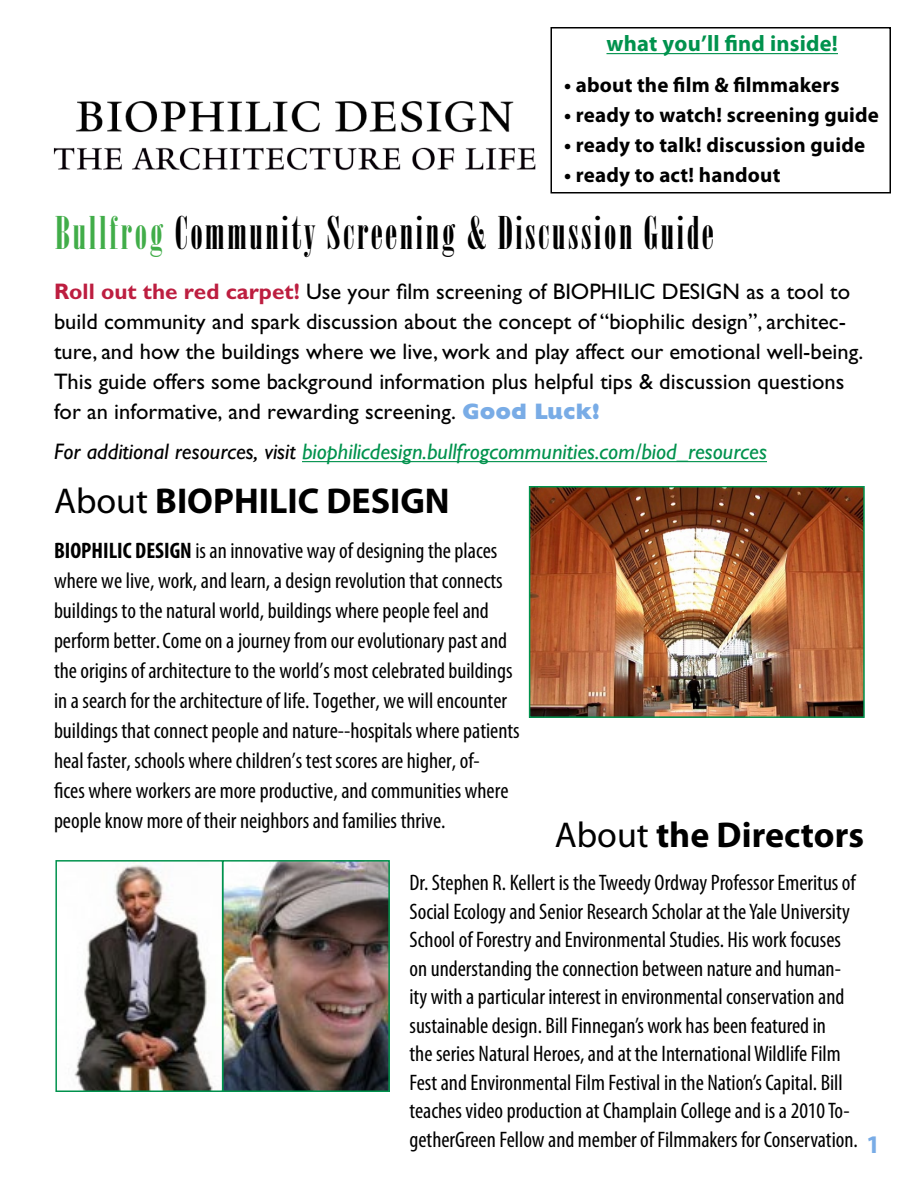
<style>
.page{position:relative;width:918px;height:1188px;background:#fff}
.page>*{position:absolute;margin:0;border:0;box-sizing:border-box;transform-origin:0 0}
.t1{font:45px "Onyx";letter-spacing:.06em;color:#000}
.t2{font:700 36px "Myriad Pro";color:#000}
.t3{font:700 25.5px "Myriad Pro";color:#79ace6}
.t4{font:condensed 22.5px/30px "Myriad Pro";color:#000}
.t5{font:22.5px/30px "Gill Sans";color:#000}
.t6{font:italic 22.5px "Gill Sans";color:#00924d}
.t7{font:700 22.5px "Myriad Pro";letter-spacing:.01em;color:#00924d}
.t8{font:700 21px "Myriad Pro";letter-spacing:.01em;color:#000}
.s1{color:#41ad49}
.s2{font-weight:700;color:#bd1e40}
.s3{font-weight:800;color:#79ace6}
.s4{color:#000}
.s5{font-weight:400}
.s6{font-weight:700}
</style>
<div class="page">
<img style="left:532px;top:489px;width:330px;height:226px">
<div style="left:529px;top:486px;width:336px;height:232px;border:2px solid #00924d"></div>
<hr style="left:302px;top:461px;width:465px;height:1px;background:#00924d">
<img style="left:74px;top:863px;width:313px;height:226px">
<div style="left:222px;top:860px;width:168px;height:232px;border:2px solid #00924d"></div>
<hr style="left:607px;top:53px;width:231px;height:1px;background:#00924d">
<div style="left:550px;top:27px;width:341px;height:167px;border:2px solid #000"></div>
<img style="left:53px;top:101px;width:483px;height:70px">
<div style="left:55px;top:860px;width:168px;height:232px;border:2px solid #00924d"></div>
<p class="t7" style="left:607px;top:29px;width:233px">what you’ll find inside!</p>
<p class="t8" style="left:564px;top:71px;width:277px">• about the film &amp; filmmakers</p>
<p class="t8" style="left:564px;top:101px;width:317px">• ready to watch! screening guide</p>
<p class="t8" style="left:564px;top:131px;width:303px">• ready to talk! discussion guide</p>
<p class="t8" style="left:564px;top:161px;width:218px">• ready to act! handout</p>
<h1 class="t1" style="left:55px;top:207px;width:660px"><span class="s1">Bullfrog</span> Community Screening &amp; Discussion Guide</h1>
<p class="t5" style="left:54px;top:276px;width:811px"><span class="s2">Roll out the red carpet!</span> Use your film screening of BIOPHILIC DESIGN as a tool to build community and spark discussion about the concept of “biophilic design”, architec&shy;ture, and how the buildings where we live, work and play affect our emotional well-being.<br>This guide offers some background information plus helpful tips &amp; discussion questions for an informative, and rewarding screening. <span class="s3">Good Luck!</span></p>
<p class="t6" style="left:54px;top:439px;width:715px"><span class="s4">For additional resources, visit</span> biophilicdesign.bullfrogcommunities.com/biod_resources</p>
<h2 class="t2" style="left:54px;top:477px;width:397px"><span class="s5">About</span> BIOPHILIC DESIGN</h2>
<p class="t4" style="left:54px;top:535px;width:467px"><span class="s6">BIOPHILIC DESIGN</span> is an innovative way of designing the places where we live, work, and learn, a design revolution that connects buildings to the natural world, buildings where people feel and perform better.Come on a journey from our evolutionary past and the origins of architecture to the world’s most celebrated buildings in a search for the architecture of life. Together, we will encounter buildings that connect people and nature--hospitals where patients heal faster, schools where children’s test scores are higher, of-<br>fices where workers are more productive, and communities where people know more of their neighbors and families thrive.</p>
<h2 class="t2" style="left:555px;top:811px;width:311px"><span class="s5">About</span> the Directors</h2>
<p class="t4" style="left:410px;top:868px;width:450px;line-height:28.5px">Dr. Stephen R. Kellert is the Tweedy Ordway Professor Emeritus of Social Ecology and Senior Research Scholar at the Yale University School of Forestry and Environmental Studies. His work focuses on understanding the connection between nature and human&shy;ity with a particular interest in environmental conservation and sustainable design. Bill Finnegan’s work has been featured in<br>the series Natural Heroes, and at the International Wildlife Film Fest and Environmental Film Festival in the Nation’s Capital. Bill teaches video production at Champlain College and is a 2010 To&shy;getherGreen Fellow and member of Filmmakers for Conservation.</p>
<p class="t3" style="left:866px;top:1128px;width:16px">1</p>
</div>
